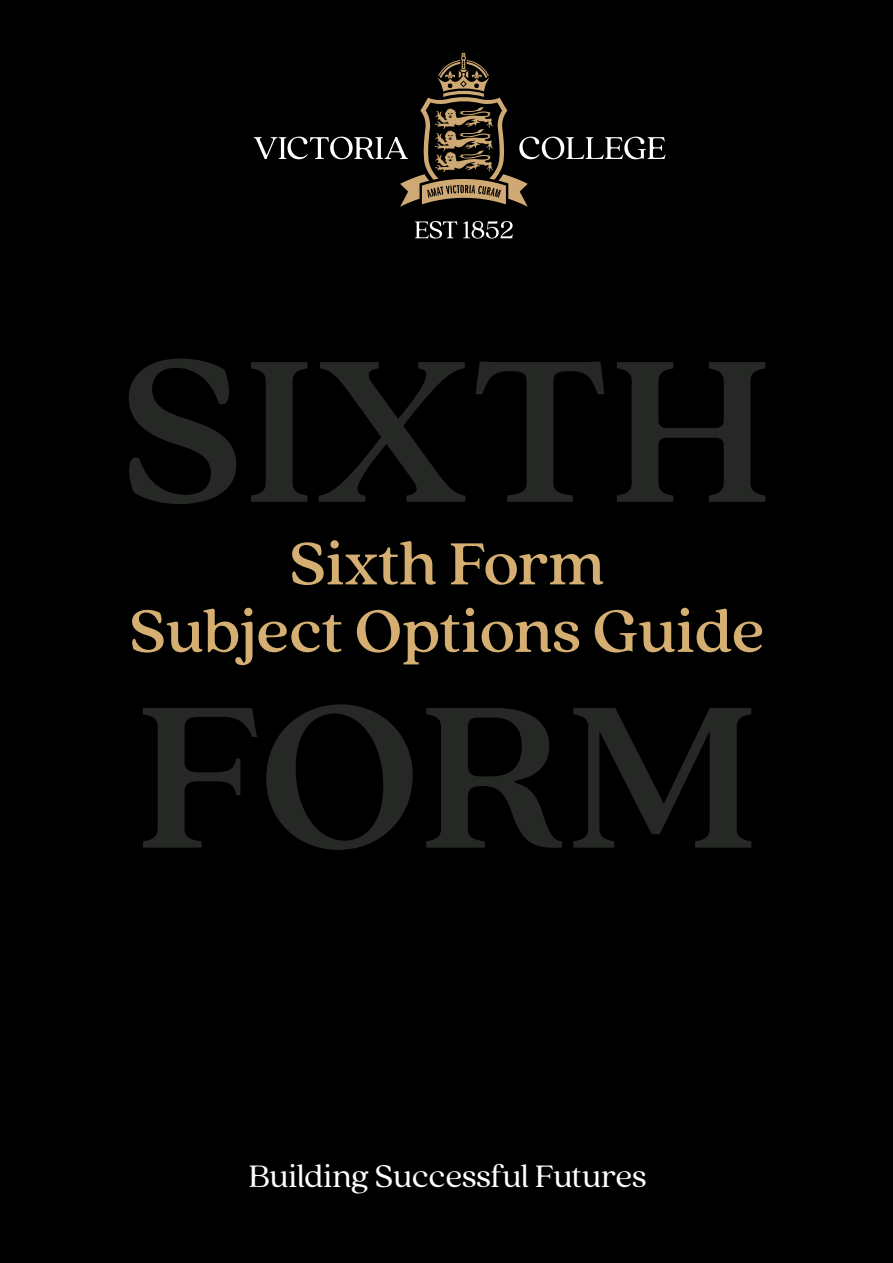
<style>
.page{position:relative;width:893px;height:1263px;background:#000}
.page>*{position:absolute;margin:0;border:0;box-sizing:border-box;transform-origin:0 0}
.t1{font:500 225px "Quincy CF";color:#252825}
.t2{font:500 66px "Quincy CF";letter-spacing:-.005em;color:#d4af71}
.t3{font:34.5px "Quincy CF";letter-spacing:-.005em;color:#fff}
</style>
<div class="page">
<svg style="left:415px;top:221px;width:42px;height:18px"></svg>
<svg style="left:463px;top:221px;width:50px;height:18px"></svg>
<svg style="left:254px;top:53px;width:412px;height:154px"></svg>
<p class="t1" style="left:121px;top:299px;width:653px">SIXTH</p>
<p class="t2" style="left:290px;top:525px;width:316px">Sixth Form</p>
<p class="t2" style="left:130px;top:592px;width:636px">Subject Options Guide</p>
<p class="t1" style="left:136px;top:645px;width:623px">FORM</p>
<p class="t3" style="left:249px;top:1156px;width:399px">Building Successful Futures</p>
</div>
